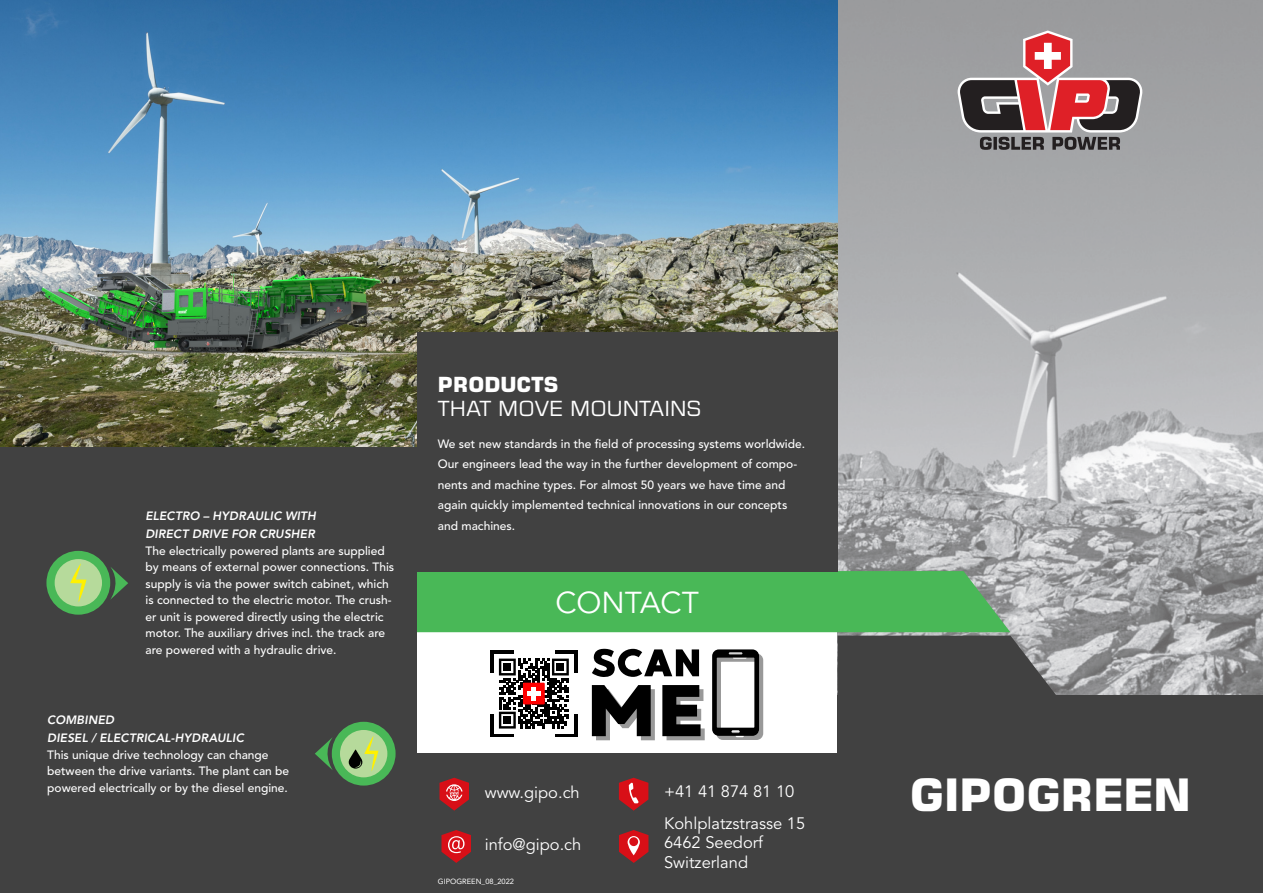
<style>
.page{position:relative;width:1263px;height:893px;background:#fff}
.page>*{position:absolute;margin:0;border:0;box-sizing:border-box;transform-origin:0 0}
.t1{font:700 45px "Eurostile LT Pro";color:#fff}
.t2{font:30px "Avenir LT Pro";color:#fff}
.t3{font:21px "Eurostile LT Pro";color:#fff}
.t4{font:700 21px "Eurostile LT Pro";color:#fff}
.t5{font:16.5px/19.5px "Avenir LT Pro";color:#fff}
.t6{font:500 12px/16.5px "Avenir LT Pro";color:#fff}
.t7{font:italic 800 12px/18px "Avenir LT Pro";letter-spacing:.015em;color:#fff}
.t8{font:7.5px "Avenir LT Pro";color:#fff}
</style>
<div class="page">
<img style="left:838px;top:0;width:425px;height:695px">
<div style="left:417px;top:753px;width:421px;height:139px;background:#414141"></div>
<div style="left:838px;top:695px;width:425px;height:197px;background:#414141"></div>
<svg style="left:619px;top:830px;width:29px;height:32px"></svg>
<svg style="left:619px;top:777px;width:29px;height:33px"></svg>
<svg style="left:442px;top:830px;width:29px;height:32px"></svg>
<svg style="left:439px;top:777px;width:30px;height:33px"></svg>
<svg style="left:958px;top:30px;width:184px;height:120px"></svg>
<svg style="left:417px;top:571px;width:640px;height:169px"></svg>
<div style="left:504px;top:663px;width:7px;height:7px;background:#000"></div>
<div style="left:557px;top:663px;width:7px;height:7px;background:#000"></div>
<div style="left:504px;top:716px;width:7px;height:7px;background:#000"></div>
<div style="left:523px;top:682px;width:22px;height:22px;background:#f00"></div>
<hr style="left:527px;top:691px;width:14px;height:4px;background:#fff">
<hr style="left:532px;top:686px;width:4px;height:14px;background:#fff">
<img style="left:0;top:0;width:838px;height:447px">
<div style="left:417px;top:332px;width:421px;height:239px;background:#414141"></div>
<div style="left:0;top:447px;width:417px;height:445px;background:#414141"></div>
<svg style="left:315px;top:737px;width:18px;height:33px"></svg>
<div style="left:332px;top:721px;width:64px;height:64px;background:#49b857;border-radius:50%"></div>
<div style="left:340px;top:730px;width:47px;height:47px;background:#b6da9b;border-radius:50%"></div>
<svg style="left:349px;top:736px;width:29px;height:35px"></svg>
<div style="left:46px;top:551px;width:64px;height:63px;background:#49b857;border-radius:50%"></div>
<div style="left:55px;top:559px;width:47px;height:47px;background:#b6da9b;border-radius:50%"></div>
<svg style="left:110px;top:567px;width:18px;height:32px"></svg>
<svg style="left:70px;top:563px;width:17px;height:39px"></svg>
<p class="t7" style="left:145px;top:507px;width:172px">ELECTRO – HYDRAULIC WITH<br>DIRECT DRIVE FOR CRUSHER</p>
<p class="t6" style="left:145px;top:542px;width:250px">The electrically powered plants are supplied by means of external power connections. This supply is via the power switch cabinet, which is connected to the electric motor. The crush&shy;er unit is powered directly using the electric motor. The auxiliary drives incl. the track are are powered with a hydraulic drive.</p>
<p class="t7" style="left:47px;top:711px;width:198px">COMBINED<br>DIESEL / ELECTRICAL-HYDRAULIC</p>
<p class="t6" style="left:47px;top:746px;width:244px">This unique drive technology can change between the drive variants. The plant can be powered electrically or by the diesel engine.</p>
<h3 class="t4" style="left:438px;top:371px;width:122px">PRODUCTS</h3>
<h3 class="t3" style="left:438px;top:395px;width:265px">THAT MOVE MOUNTAINS</h3>
<p class="t6" style="left:438px;top:434px;width:369px;line-height:20.4px">We set new standards in the field of processing systems worldwide.<br>Our engineers lead the way in the further development of compo&shy;nents and machine types. For almost 50 years we have time and again quickly implemented technical innovations in our concepts and machines.</p>
<h2 class="t2" style="left:555px;top:584px;width:145px">CONTACT</h2>
<h3 class="t5" style="left:485px;top:782px;width:97px">www.gipo.ch</h3>
<h3 class="t5" style="left:485px;top:834px;width:98px">info@gipo.ch</h3>
<p class="t8" style="left:438px;top:877px;width:78px">GIPOGREEN_08_2022</p>
<h3 class="t5" style="left:664px;top:782px;width:132px">+41 41 874 81 10</h3>
<h3 class="t5" style="left:664px;top:813px;width:143px">Kohlplatzstrasse 15<br>6462 Seedorf<br>Switzerland</h3>
<h1 class="t1" style="left:910px;top:766px;width:282px">GIPOGREEN</h1>
</div>
